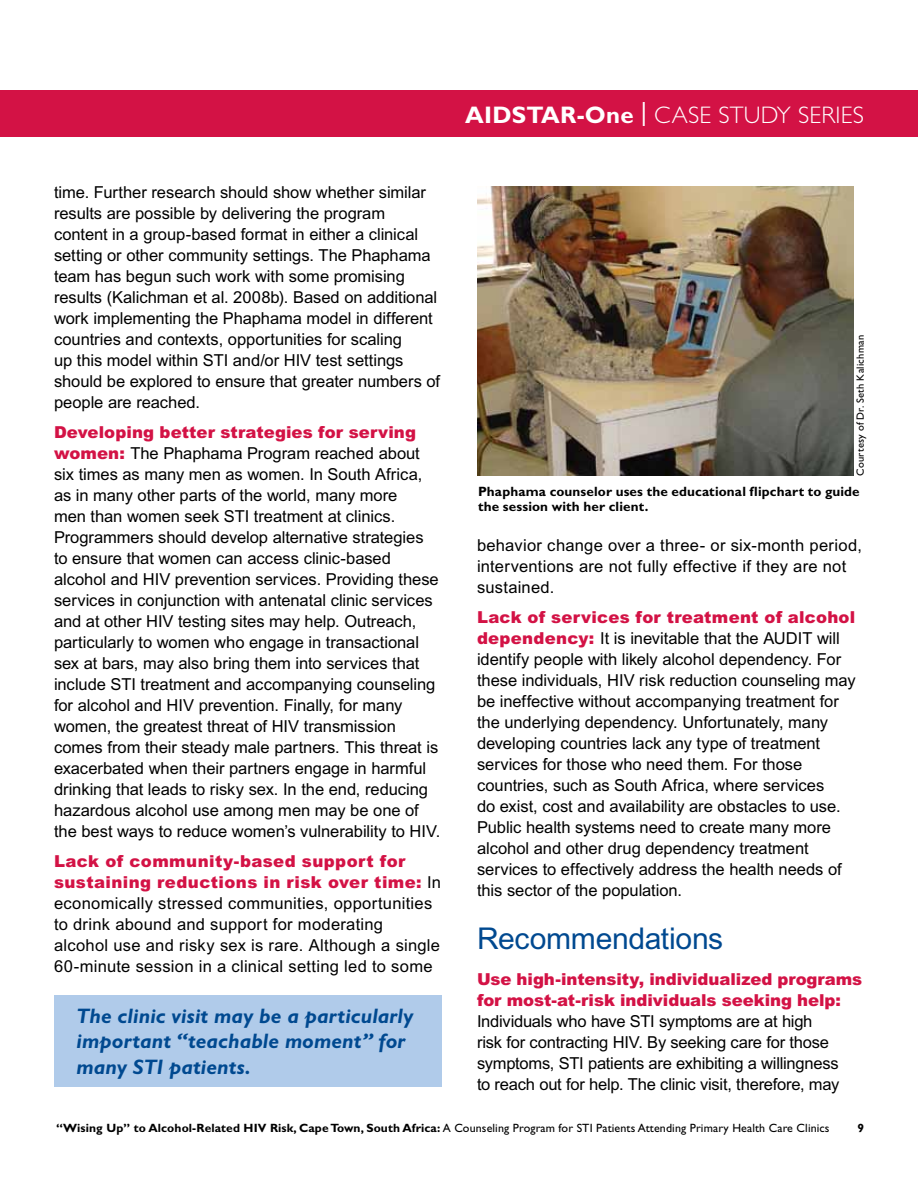
<style>
.page{position:relative;width:918px;height:1188px;background:#fff}
.page>*{position:absolute;margin:0;border:0;box-sizing:border-box;transform-origin:0 0}
.Body_Text{font:30px "Arial MT Std";letter-spacing:-.01em;color:#004990}
.t1{font:300 24px "Gill Sans Std";letter-spacing:.01em;color:#fff}
.Body_Text-2{font:italic 700 21px/25.5px "Gill Sans Std";letter-spacing:.005em;color:#004990}
.Body_Text-3{font:16.5px/21px "Arial MT Std";letter-spacing:-.005em;color:#000}
.Body_Text-4{font:16.5px/21px "Arial MT Std";letter-spacing:.015em;color:#000}
.Header_Month___Year{font:700 13.5px/15px "Gill Sans Std";letter-spacing:.01em;color:#000}
.t2{font:12px "Gill Sans Std";letter-spacing:.01em;color:#000}
.t3{font:700 12px "Gill Sans Std";color:#000}
.Body_Text-5{font:10.5px "Gill Sans Std";letter-spacing:.02em;color:#000}
.s1{font-weight:900;color:#d31245}
.s2{font-weight:700}
.s3{font-weight:400}
</style>
<div class="page">
<div style="left:0;top:90px;width:918px;height:47px;background:#d31245"></div>
<div style="left:54px;top:995px;width:387px;height:92px;background:#b0cbea"></div>
<img style="left:477px;top:186px;width:377px;height:290px">
<p class="Body_Text-3" style="left:54px;top:182px;width:388px">time. Further research should show whether similar results are possible by delivering the program content in a group-based format in either a clinical setting or other community settings. The Phaphama team has begun such work with some promising results (Kalichman et al. 2008b). Based on additional work implementing the Phaphama model in different countries and contexts, opportunities for scaling<br>up this model within STI and/or HIV test settings should be explored to ensure that greater numbers of people are reached.</p>
<p class="Body_Text-3" style="left:54px;top:422px;width:388px"><span class="s1">Developing better strategies for serving women:</span> The Phaphama Program reached about six times as many men as women. In South Africa, as in many other parts of the world, many more<br>men than women seek STI treatment at clinics.<br>Programmers should develop alternative strategies to ensure that women can access clinic-based alcohol and HIV prevention services. Providing these services in conjunction with antenatal clinic services and at other HIV testing sites may help. Outreach, particularly to women who engage in transactional sex at bars, may also bring them into services that include STI treatment and accompanying counseling for alcohol and HIV prevention. Finally, for many women, the greatest threat of HIV transmission comes from their steady male partners. This threat is exacerbated when their partners engage in harmful drinking that leads to risky sex. In the end, reducing hazardous alcohol use among men may be one of the best ways to reduce women’s vulnerability to HIV.</p>
<p class="Body_Text-4" style="left:54px;top:851px;width:389px"><span class="s1">Lack of community-based support for sustaining reductions in risk over time:</span> In economically stressed communities, opportunities to drink abound and support for moderating alcohol use and risky sex is rare. Although a single 60-minute session in a clinical setting led to some</p>
<p class="Body_Text-2" style="left:76px;top:1003px;width:338px">The clinic visit may be a particularly important “teachable moment” for many STI patients.</p>
<h2 class="t1" style="left:465px;top:102px;width:400px"><span class="s2">AIDSTAR-One</span> <span class="s3">|</span> CASE STUDY SERIES</h2>
<p class="Body_Text-5" style="left:854px;top:476px;width:142px;rotate:-90deg">Courtesy of Dr. Seth Kalichman</p>
<p class="Header_Month___Year" style="left:478px;top:483px;width:383px">Phaphama counselor uses the educational flipchart to guide the session with her client.</p>
<p class="Body_Text-4" style="left:477px;top:535px;width:387px">behavior change over a three- or six-month period, interventions are not fully effective if they are not sustained.</p>
<p class="Body_Text-3" style="left:477px;top:607px;width:380px"><span class="s1">Lack of services for treatment of alcohol dependency:</span> It is inevitable that the AUDIT will identify people with likely alcohol dependency. For these individuals, HIV risk reduction counseling may be ineffective without accompanying treatment for the underlying dependency. Unfortunately, many developing countries lack any type of treatment services for those who need them. For those countries, such as South Africa, where services<br>do exist, cost and availability are obstacles to use.<br>Public health systems need to create many more alcohol and other drug dependency treatment services to effectively address the health needs of this sector of the population.</p>
<p class="Body_Text" style="left:477px;top:921px;width:248px">Recommendations</p>
<p class="Body_Text-3" style="left:477px;top:968px;width:387px"><span class="s1">Use high-intensity, individualized programs for most-at-risk individuals seeking help:<br></span>Individuals who have STI symptoms are at high<br>risk for contracting HIV. By seeking care for those symptoms, STI patients are exhibiting a willingness<br>to reach out for help. The clinic visit, therefore, may</p>
<p class="t2" style="left:56px;top:1121px;width:775px"><span class="s2">“Wising Up” to Alcohol-Related HIV Risk, Cape Town, South Africa:</span> A Counseling Program for STI Patients Attending Primary Health Care Clinics</p>
<p class="t3" style="left:857px;top:1121px;width:8px">9</p>
</div>
